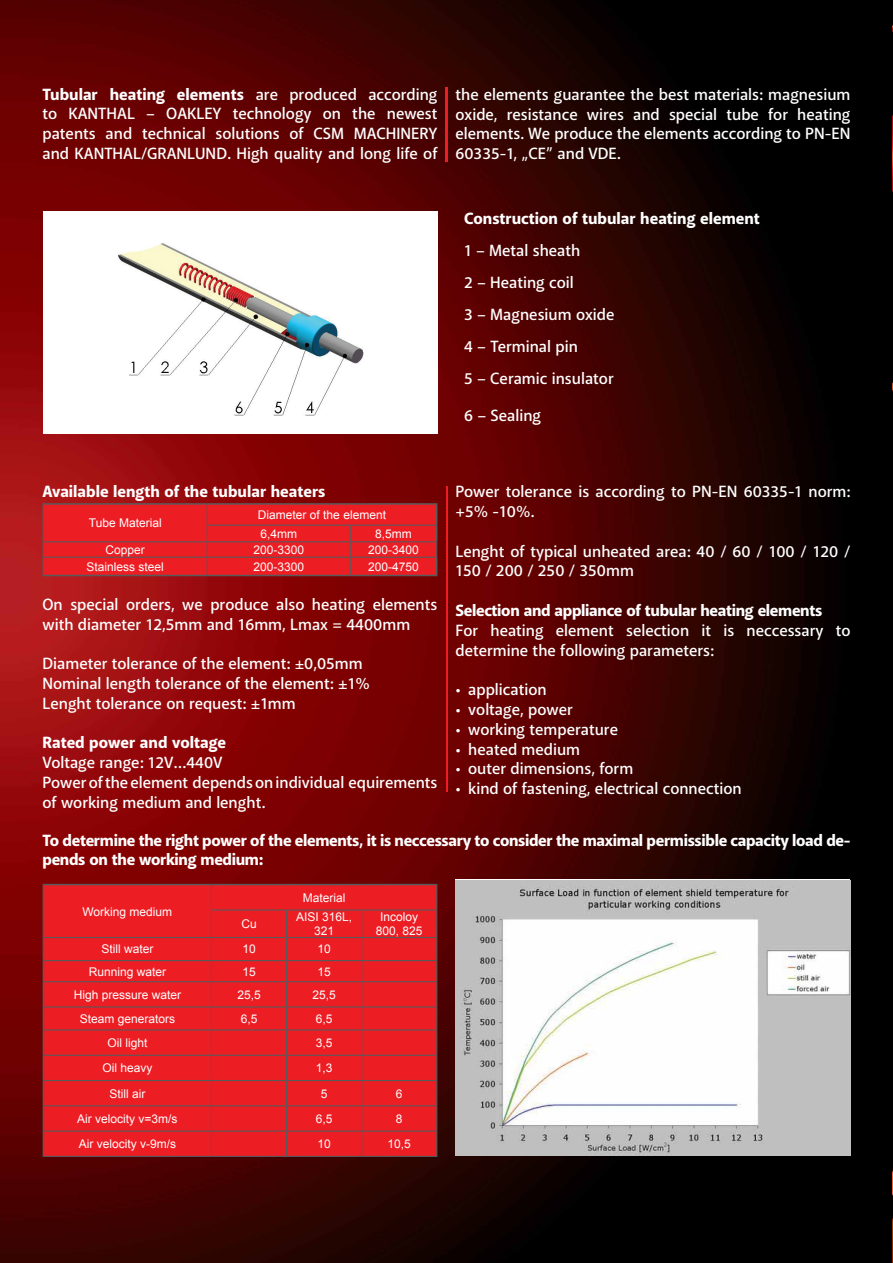
<style>
.page{position:relative;width:893px;height:1263px;background:#fff}
.page>*{position:absolute;margin:0;border:0;box-sizing:border-box;transform-origin:0 0}
.t1{font:600 16.5px/19.8px "Akagi";color:#fff}
.t2{font:800 16.5px/19.8px "Akagi";letter-spacing:-.02em;color:#fff}
.t3{font:800 16.5px "Akagi";color:#fff}
.t4{font:12px/14.4px "Arial";color:#fff;text-align:center}
.s1{font-weight:800}
</style>
<div class="page">
<img style="left:0;top:0;width:892px;height:1263px">
<hr style="left:892px;top:0;width:1px;height:1263px;background:#d62326">
<hr style="left:445px;top:87px;width:3px;height:74px;background:#ed1d24">
<hr style="left:446px;top:486px;width:1px;height:306px;background:#ed1d24">
<hr style="left:43px;top:503px;width:164px;height:2px;background:#58595b">
<hr style="left:207px;top:503px;width:143px;height:2px;background:#58595b">
<hr style="left:350px;top:503px;width:87px;height:2px;background:#58595b">
<svg style="left:43px;top:504px;width:394px;height:71px;background:#e32027"></svg>
<hr style="left:43px;top:575px;width:164px;height:1px;background:#58595b">
<hr style="left:207px;top:575px;width:143px;height:1px;background:#58595b">
<hr style="left:350px;top:575px;width:87px;height:1px;background:#58595b">
<div style="left:44px;top:885px;width:392px;height:271px;background:#ed1d24"></div>
<hr style="left:43px;top:884px;width:168px;height:1px;background:#58595b">
<hr style="left:211px;top:884px;width:76px;height:1px;background:#58595b">
<hr style="left:287px;top:884px;width:75px;height:1px;background:#58595b">
<hr style="left:362px;top:884px;width:75px;height:1px;background:#58595b">
<hr style="left:211px;top:909px;width:76px;height:1px;background:#58595b">
<hr style="left:287px;top:909px;width:75px;height:1px;background:#58595b">
<hr style="left:362px;top:909px;width:75px;height:1px;background:#58595b">
<hr style="left:44px;top:937px;width:167px;height:1px;background:#58595b">
<hr style="left:211px;top:937px;width:76px;height:1px;background:#58595b">
<hr style="left:287px;top:937px;width:75px;height:1px;background:#58595b">
<hr style="left:362px;top:937px;width:75px;height:1px;background:#58595b">
<hr style="left:44px;top:960px;width:167px;height:1px;background:#58595b">
<hr style="left:211px;top:960px;width:76px;height:1px;background:#58595b">
<hr style="left:287px;top:960px;width:75px;height:1px;background:#58595b">
<hr style="left:362px;top:960px;width:75px;height:1px;background:#58595b">
<hr style="left:44px;top:981px;width:167px;height:1px;background:#58595b">
<hr style="left:211px;top:981px;width:76px;height:1px;background:#58595b">
<hr style="left:287px;top:981px;width:75px;height:1px;background:#58595b">
<hr style="left:362px;top:981px;width:75px;height:1px;background:#58595b">
<hr style="left:44px;top:1006px;width:167px;height:1px;background:#58595b">
<hr style="left:211px;top:1006px;width:76px;height:1px;background:#58595b">
<hr style="left:287px;top:1006px;width:75px;height:1px;background:#58595b">
<hr style="left:362px;top:1006px;width:75px;height:1px;background:#58595b">
<hr style="left:44px;top:1029px;width:167px;height:1px;background:#58595b">
<hr style="left:211px;top:1029px;width:76px;height:1px;background:#58595b">
<hr style="left:287px;top:1029px;width:75px;height:1px;background:#58595b">
<hr style="left:362px;top:1029px;width:75px;height:1px;background:#58595b">
<hr style="left:44px;top:1055px;width:167px;height:1px;background:#58595b">
<hr style="left:211px;top:1055px;width:76px;height:1px;background:#58595b">
<hr style="left:287px;top:1055px;width:75px;height:1px;background:#58595b">
<hr style="left:362px;top:1055px;width:75px;height:1px;background:#58595b">
<hr style="left:44px;top:1080px;width:167px;height:1px;background:#58595b">
<hr style="left:211px;top:1080px;width:76px;height:1px;background:#58595b">
<hr style="left:287px;top:1080px;width:75px;height:1px;background:#58595b">
<hr style="left:362px;top:1080px;width:75px;height:1px;background:#58595b">
<hr style="left:44px;top:1105px;width:167px;height:1px;background:#58595b">
<hr style="left:211px;top:1105px;width:76px;height:1px;background:#58595b">
<hr style="left:287px;top:1105px;width:75px;height:1px;background:#58595b">
<hr style="left:362px;top:1105px;width:75px;height:1px;background:#58595b">
<hr style="left:44px;top:1130px;width:167px;height:2px;background:#58595b">
<hr style="left:211px;top:1130px;width:76px;height:2px;background:#58595b">
<svg style="left:211px;top:885px;width:1px;height:271px"></svg>
<hr style="left:287px;top:1130px;width:75px;height:2px;background:#58595b">
<svg style="left:286px;top:910px;width:1px;height:246px"></svg>
<hr style="left:362px;top:1130px;width:75px;height:2px;background:#58595b">
<svg style="left:361px;top:910px;width:1px;height:246px"></svg>
<svg style="left:436px;top:885px;width:1px;height:271px"></svg>
<hr style="left:43px;top:1156px;width:168px;height:1px;background:#58595b">
<hr style="left:211px;top:1156px;width:76px;height:1px;background:#58595b">
<hr style="left:287px;top:1156px;width:75px;height:1px;background:#58595b">
<hr style="left:362px;top:1156px;width:75px;height:1px;background:#58595b">
<svg style="left:43px;top:885px;width:1px;height:271px"></svg>
<div style="left:43px;top:211px;width:394px;height:223px;background:#fff"></div>
<img style="left:118px;top:243px;width:246px;height:173px">
<img style="left:455px;top:880px;width:395px;height:275px">
<p class="t1" style="left:43px;top:84px;width:396px;text-align:justify"><span class="s1">Tubular heating elements</span> are produced according to KANTHAL – OAKLEY technology on the newest patents and technical solutions of CSM MACHINERY and KANTHAL/GRANLUND. High quality and long life of</p>
<p class="t1" style="left:455px;top:84px;width:396px;text-align:justify">the elements guarantee the best materials: magnesium oxide, resistance wires and special tube for heating elements. We produce the elements according to PN-EN 60335-1, „CE” and VDE.</p>
<p class="t3" style="left:464px;top:208px;width:297px">Construction of tubular heating element</p>
<p class="t1" style="left:464px;top:234px;width:152px;line-height:32px">1 – Metal sheath<br>2 – Heating coil<br>3 – Magnesium oxide<br>4 – Terminal pin<br>5 – Ceramic insulator</p>
<p class="t1" style="left:464px;top:405px;width:79px">6 – Sealing</p>
<p class="t3" style="left:43px;top:481px;width:284px">Available length of the tubular heaters</p>
<p class="t4" style="left:89px;top:516px;width:74px">Tube Material</p>
<p class="t4" style="left:258px;top:505px;width:130px;line-height:18.9px;text-align:left">Diameter of the element<br>6,4mm</p>
<p class="t1" style="left:455px;top:482px;width:396px">Power tolerance is according to PN-EN 60335-1 norm: +5% -10%.</p>
<p class="t1" style="left:455px;top:541px;width:396px">Lenght of typical unheated area: 40 / 60 / 100 / 120 /<br>150 / 200 / 250 / 350mm</p>
<p class="t2" style="left:455px;top:601px;width:368px">Selection and appliance of tubular heating elements</p>
<p class="t1" style="left:455px;top:620px;width:396px">For heating element selection it is neccessary to determine the following parameters:</p>
<p class="t1" style="left:455px;top:680px;width:93px">• application</p>
<p class="t1" style="left:455px;top:700px;width:119px">• voltage, power</p>
<p class="t1" style="left:455px;top:719px;width:164px">• working temperature</p>
<p class="t1" style="left:455px;top:739px;width:126px">• heated medium</p>
<p class="t1" style="left:455px;top:759px;width:179px">• outer dimensions, form</p>
<p class="t1" style="left:455px;top:779px;width:288px">• kind of fastening, electrical connection</p>
<p class="t2" style="left:43px;top:830px;width:809px">To determine the right power of the elements, it is neccessary to consider the maximal permissible capacity load de&shy;pends on the working medium:</p>
<p class="t4" style="left:375px;top:527px;width:38px">8,5mm</p>
<p class="t4" style="left:106px;top:543px;width:41px">Copper</p>
<p class="t4" style="left:253px;top:543px;width:52px">200-3300</p>
<p class="t4" style="left:368px;top:543px;width:52px">200-3400</p>
<p class="t4" style="left:87px;top:559px;width:79px">Stainless steel</p>
<p class="t4" style="left:253px;top:559px;width:52px">200-3300</p>
<p class="t4" style="left:368px;top:559px;width:52px">200-4750</p>
<p class="t1" style="left:43px;top:594px;width:396px">On special orders, we produce also heating elements with diameter 12,5mm and 16mm, Lmax = 4400mm</p>
<p class="t1" style="left:43px;top:654px;width:329px">Diameter tolerance of the element: ±0,05mm<br>Nominal length tolerance of the element: ±1%<br>Lenght tolerance on request: ±1mm</p>
<p class="t3" style="left:43px;top:733px;width:185px">Rated power and voltage</p>
<p class="t1" style="left:43px;top:753px;width:396px">Voltage range: 12V…440V<br>Power of the element depends on individual equirements of working medium and lenght.</p>
<p class="t4" style="left:82px;top:904px;width:91px">Working medium</p>
<p class="t4" style="left:303px;top:890px;width:44px">Material</p>
<p class="t4" style="left:241px;top:917px;width:17px">Cu</p>
<p class="t4" style="left:296px;top:910px;width:58px">AISI 316L,<br>321</p>
<p class="t4" style="left:376px;top:910px;width:48px">Incoloy<br>800, 825</p>
<p class="t4" style="left:101px;top:942px;width:54px">Still water</p>
<p class="t4" style="left:242px;top:942px;width:15px">10</p>
<p class="t4" style="left:317px;top:942px;width:15px">10</p>
<p class="t4" style="left:89px;top:964px;width:79px">Running water</p>
<p class="t4" style="left:242px;top:964px;width:15px">15</p>
<p class="t4" style="left:317px;top:964px;width:15px">15</p>
<p class="t4" style="left:74px;top:987px;width:109px">High pressure water</p>
<p class="t4" style="left:237px;top:987px;width:25px">25,5</p>
<p class="t4" style="left:312px;top:987px;width:25px">25,5</p>
<p class="t4" style="left:80px;top:1011px;width:97px">Steam generators</p>
<p class="t4" style="left:241px;top:1011px;width:18px">6,5</p>
<p class="t4" style="left:316px;top:1011px;width:18px">6,5</p>
<p class="t4" style="left:107px;top:1036px;width:42px">Oil light</p>
<p class="t4" style="left:316px;top:1036px;width:18px">3,5</p>
<p class="t4" style="left:102px;top:1061px;width:52px">Oil heavy</p>
<p class="t4" style="left:316px;top:1061px;width:18px">1,3</p>
<p class="t4" style="left:109px;top:1086px;width:38px">Still air</p>
<p class="t4" style="left:321px;top:1086px;width:8px">5</p>
<p class="t4" style="left:396px;top:1086px;width:8px">6</p>
<p class="t4" style="left:77px;top:1111px;width:102px">Air velocity v=3m/s</p>
<p class="t4" style="left:316px;top:1111px;width:18px">6,5</p>
<p class="t4" style="left:396px;top:1111px;width:8px">8</p>
<p class="t4" style="left:79px;top:1137px;width:99px">Air velocity v-9m/s</p>
<p class="t4" style="left:317px;top:1137px;width:15px">10</p>
<p class="t4" style="left:388px;top:1137px;width:25px">10,5</p>
</div>
